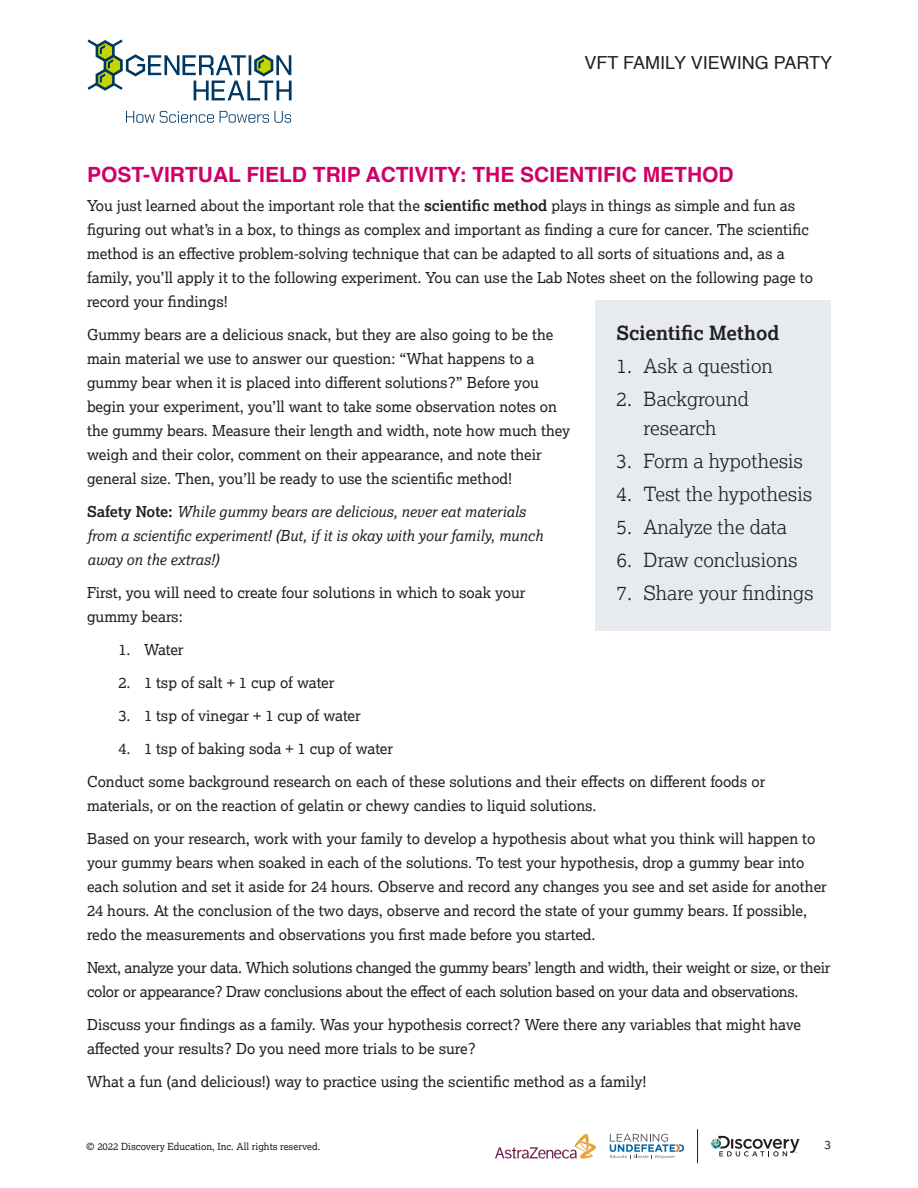
<style>
.page{position:relative;width:918px;height:1188px;background:#fff}
.page>*{position:absolute;margin:0;border:0;box-sizing:border-box;transform-origin:0 0}
.Subhead_1{font:700 21px "Helvetica";color:#cf0069}
.t1{font:300 19.5px/28.5px "Lexia";color:#231f20;text-align:center}
.Subhead_2b{font:700 19.5px "Lexia";color:#231f20}
.t2{font:18px "Helvetica";color:#231f20}
.Body{font:15px/24px "Lexia";color:#231f20}
.Body-2{font:15px/24px "Lexia";letter-spacing:-.02em;color:#231f20}
.Body-3{font:italic 15px/24px "Lexia";color:#231f20}
.t3{font:12px "Lexia";color:#231f20}
.t4{font:9.75px "Lexia";color:#231f20}
.s1{font-weight:700}
.s2{font-weight:700;font-style:normal}
</style>
<div class="page">
<svg style="left:126px;top:111px;width:165px;height:12px"></svg>
<svg style="left:87px;top:39px;width:205px;height:61px"></svg>
<svg style="left:711px;top:1136px;width:88px;height:21px"></svg>
<hr style="left:697px;top:1129px;width:1px;height:34px;background:#231f20">
<svg style="left:610px;top:1134px;width:74px;height:25px"></svg>
<svg style="left:495px;top:1134px;width:101px;height:25px"></svg>
<div style="left:595px;top:300px;width:236px;height:331px;background:#e7ebef"></div>
<p class="t2" style="left:585px;top:48px;width:249px">VFT FAMILY VIEWING PARTY</p>
<p class="Subhead_1" style="left:87px;top:158px;width:648px">POST-VIRTUAL FIELD TRIP ACTIVITY: THE SCIENTIFIC METHOD</p>
<p class="Body" style="left:87px;top:193px;width:727px">You just learned about the important role that the <span class="s1">scientific method</span> plays in things as simple and fun as figuring out what’s in a box, to things as complex and important as finding a cure for cancer. The scientific method is an effective problem-solving technique that can be adapted to all sorts of situations and, as a family, you’ll apply it to the following experiment. You can use the Lab Notes sheet on the following page to record your findings!</p>
<p class="Body" style="left:87px;top:322px;width:485px">Gummy bears are a delicious snack, but they are also going to be the main material we use to answer our question: “What happens to a gummy bear when it is placed into different solutions?” Before you begin your experiment, you’ll want to take some observation notes on the gummy bears. Measure their length and width, note how much they weigh and their color, comment on their appearance, and note their general size. Then, you’ll be ready to use the scientific method!</p>
<p class="Body-3" style="left:87px;top:499px;width:458px"><span class="s2">Safety Note:</span> While gummy bears are delicious, never eat materials from a scientific experiment! (But, if it is okay with your family, munch away on the extras!)</p>
<p class="Body" style="left:87px;top:580px;width:440px">First, you will need to create four solutions in which to soak your gummy bears:</p>
<p class="Body" style="left:118px;top:637px;width:67px">1. Water</p>
<p class="Body" style="left:118px;top:670px;width:217px">2. 1 tsp of salt + 1 cup of water</p>
<p class="Body" style="left:118px;top:703px;width:244px">3. 1 tsp of vinegar + 1 cup of water</p>
<p class="Body" style="left:118px;top:736px;width:276px">4. 1 tsp of baking soda + 1 cup of water</p>
<p class="Body" style="left:87px;top:769px;width:680px">Conduct some background research on each of these solutions and their effects on different foods or materials, or on the reaction of gelatin or chewy candies to liquid solutions.</p>
<p class="Body" style="left:87px;top:826px;width:742px">Based on your research, work with your family to develop a hypothesis about what you think will happen to your gummy bears when soaked in each of the solutions. To test your hypothesis, drop a gummy bear into each solution and set it aside for 24 hours. Observe and record any changes you see and set aside for another 24 hours. At the conclusion of the two days, observe and record the state of your gummy bears. If possible, redo the measurements and observations you first made before you started.</p>
<p class="Body-2" style="left:87px;top:955px;width:745px">Next, analyze your data. Which solutions changed the gummy bears’ length and width, their weight or size, or their color or appearance? Draw conclusions about the effect of each solution based on your data and observations.</p>
<p class="Body" style="left:87px;top:1012px;width:716px">Discuss your findings as a family. Was your hypothesis correct? Were there any variables that might have affected your results? Do you need more trials to be sure?</p>
<p class="Body" style="left:87px;top:1069px;width:561px">What a fun (and delicious!) way to practice using the scientific method as a family!</p>
<p class="Subhead_2b" style="left:617px;top:321px;width:164px">Scientific Method</p>
<p class="t1" style="left:617px;top:351px;width:158px">1. Ask a question</p>
<p class="t1" style="left:617px;top:384px;width:134px">2. Background research</p>
<p class="t1" style="left:617px;top:446px;width:188px">3. Form a hypothesis</p>
<p class="t1" style="left:617px;top:479px;width:197px">4. Test the hypothesis</p>
<p class="t1" style="left:617px;top:512px;width:172px">5. Analyze the data</p>
<p class="t1" style="left:617px;top:545px;width:182px">6. Draw conclusions</p>
<p class="t1" style="left:617px;top:578px;width:199px">7. Share your findings</p>
<p class="t4" style="left:86px;top:1140px;width:236px">© 2022 Discovery Education, Inc. All rights reserved.</p>
<p class="t3" style="left:824px;top:1138px;width:8px">3</p>
</div>
